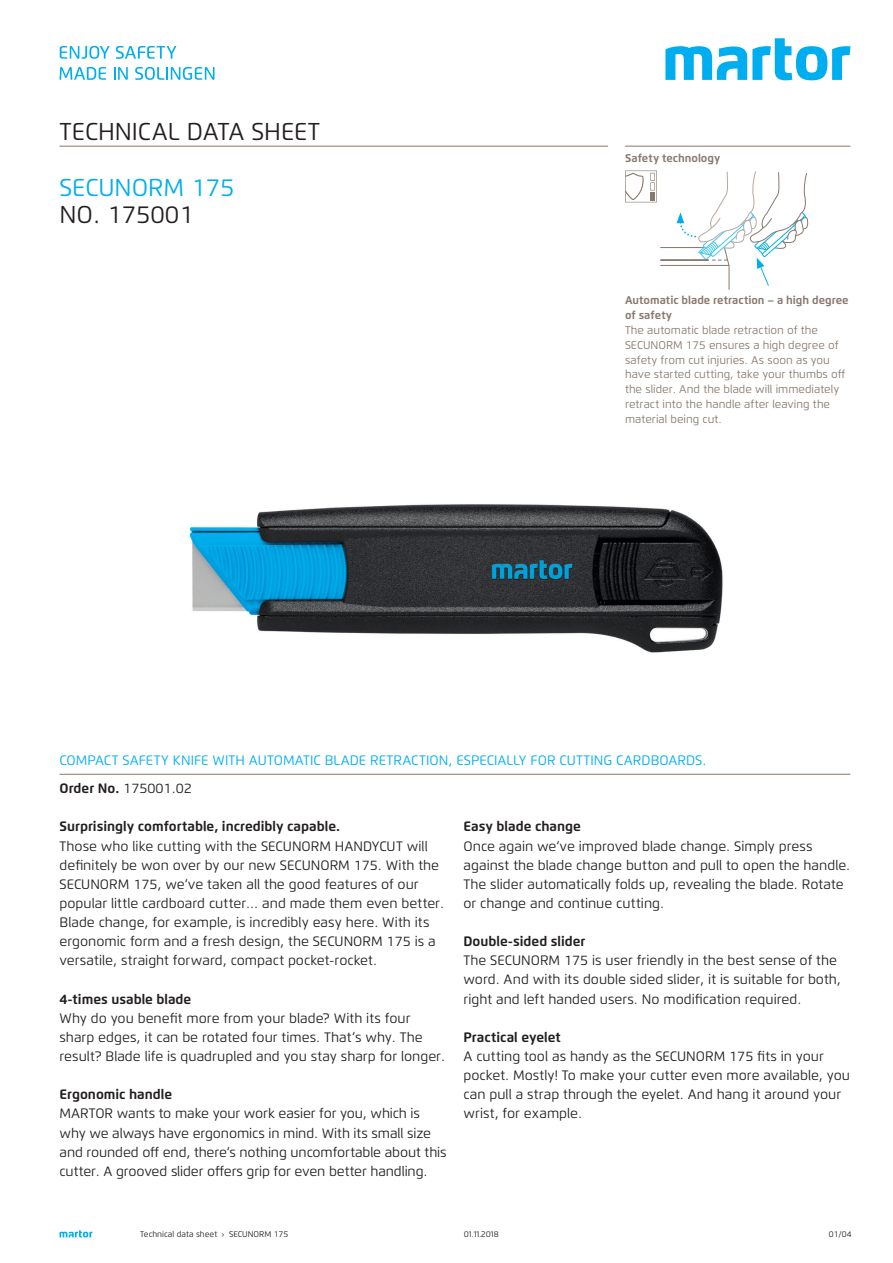
<style>
.page{position:relative;width:893px;height:1263px;background:#fff}
.page>*{position:absolute;margin:0;border:0;box-sizing:border-box;transform-origin:0 0}
.t1{font:24.3px "Flexo";color:#231f20}
.t2{font:24.3px "Flexo";color:#00aeef}
.t3{font:13.65px/19.2px "Flexo";color:#231f20}
.t4{font:700 13.65px "Flexo";color:#231f20}
.t5{font:13.65px "Flexo";color:#00aeef}
.t6{font:11.25px/14.9px "Flexo";color:#89786e}
.t7{font:700 11.25px/14.9px "Flexo";color:#89786e}
.t8{font:8.25px "Flexo";color:#231f20}
.s1{font-weight:700}
</style>
<div class="page">
<svg style="left:60px;top:1230px;width:32px;height:7px"></svg>
<img style="left:189px;top:504px;width:534px;height:149px">
<svg style="left:625px;top:171px;width:184px;height:119px"></svg>
<div style="left:650px;top:192px;width:5px;height:8px;background:#89786e"></div>
<svg style="left:665px;top:38px;width:185px;height:42px"></svg>
<svg style="left:60px;top:46px;width:50px;height:13px"></svg>
<svg style="left:116px;top:46px;width:60px;height:13px"></svg>
<svg style="left:60px;top:67px;width:46px;height:13px"></svg>
<svg style="left:114px;top:67px;width:14px;height:13px"></svg>
<svg style="left:135px;top:67px;width:80px;height:13px"></svg>
<hr style="left:60px;top:774px;width:790px;height:1px;background:#89786e">
<hr style="left:625px;top:146px;width:225px;height:1px;background:#89786e">
<hr style="left:60px;top:146px;width:548px;height:1px;background:#89786e">
<h1 class="t1" style="left:60px;top:117px;width:262px">TECHNICAL DATA SHEET</h1>
<h1 class="t2" style="left:60px;top:172px;width:177px">SECUNORM 175</h1>
<h1 class="t1" style="left:60px;top:200px;width:136px">NO. 175001</h1>
<p class="t7" style="left:625px;top:150px;width:97px">Safety technology</p>
<p class="t7" style="left:625px;top:293px;width:225px">Automatic blade retraction – a high degree of safety</p>
<p class="t6" style="left:625px;top:322px;width:222px">The automatic blade retraction of the SECUNORM 175 ensures a high degree of safety from cut injuries. As soon as you have started cutting, take your thumbs off the slider. And the blade will immediately retract into the handle after leaving the material being cut.</p>
<p class="t5" style="left:60px;top:752px;width:648px">COMPACT SAFETY KNIFE WITH AUTOMATIC BLADE RETRACTION, ESPECIALLY FOR CUTTING CARDBOARDS.</p>
<p class="t3" style="left:60px;top:779px;width:134px"><span class="s1">Order No.</span> 175001.02</p>
<p class="t4" style="left:60px;top:818px;width:282px">Surprisingly comfortable, incredibly capable.</p>
<p class="t3" style="left:60px;top:836px;width:386px">Those who like cutting with the SECUNORM HANDYCUT will definitely be won over by our new SECUNORM 175. With the SECUNORM 175, we‘ve taken all the good features of our popular little cardboard cutter... and made them even better.<br>Blade change, for example, is incredibly easy here. With its ergonomic form and a fresh design, the SECUNORM 175 is a versatile, straight forward, compact pocket-rocket.</p>
<p class="t4" style="left:60px;top:990px;width:133px">4-times usable blade</p>
<p class="t3" style="left:60px;top:1008px;width:387px">Why do you benefit more from your blade? With its four sharp edges, it can be rotated four times. That‘s why. The result? Blade life is quadrupled and you stay sharp for longer.</p>
<p class="t4" style="left:60px;top:1086px;width:114px">Ergonomic handle</p>
<p class="t3" style="left:60px;top:1104px;width:388px">MARTOR wants to make your work easier for you, which is why we always have ergonomics in mind. With its small size and rounded off end, there‘s nothing uncomfortable about this cutter. A grooved slider offers grip for even better handling.</p>
<p class="t4" style="left:463px;top:818px;width:119px">Easy blade change</p>
<p class="t3" style="left:463px;top:836px;width:388px">Once again we‘ve improved blade change. Simply press against the blade change button and pull to open the handle.<br>The slider automatically folds up, revealing the blade. Rotate or change and continue cutting.</p>
<p class="t4" style="left:463px;top:933px;width:124px">Double-sided slider</p>
<p class="t3" style="left:463px;top:951px;width:379px">The SECUNORM 175 is user friendly in the best sense of the word. And with its double sided slider, it is suitable for both, right and left handed users. No modification required.</p>
<p class="t4" style="left:463px;top:1029px;width:99px">Practical eyelet</p>
<p class="t3" style="left:463px;top:1046px;width:388px">A cutting tool as handy as the SECUNORM 175 fits in your pocket. Mostly! To make your cutter even more available, you can pull a strap through the eyelet. And hang it around your wrist, for example.</p>
<p class="t8" style="left:140px;top:1229px;width:150px">Technical data sheet › SECUNORM 175</p>
<p class="t8" style="left:464px;top:1229px;width:36px">01.11.2018</p>
<p class="t8" style="left:829px;top:1229px;width:24px">01/04</p>
</div>
